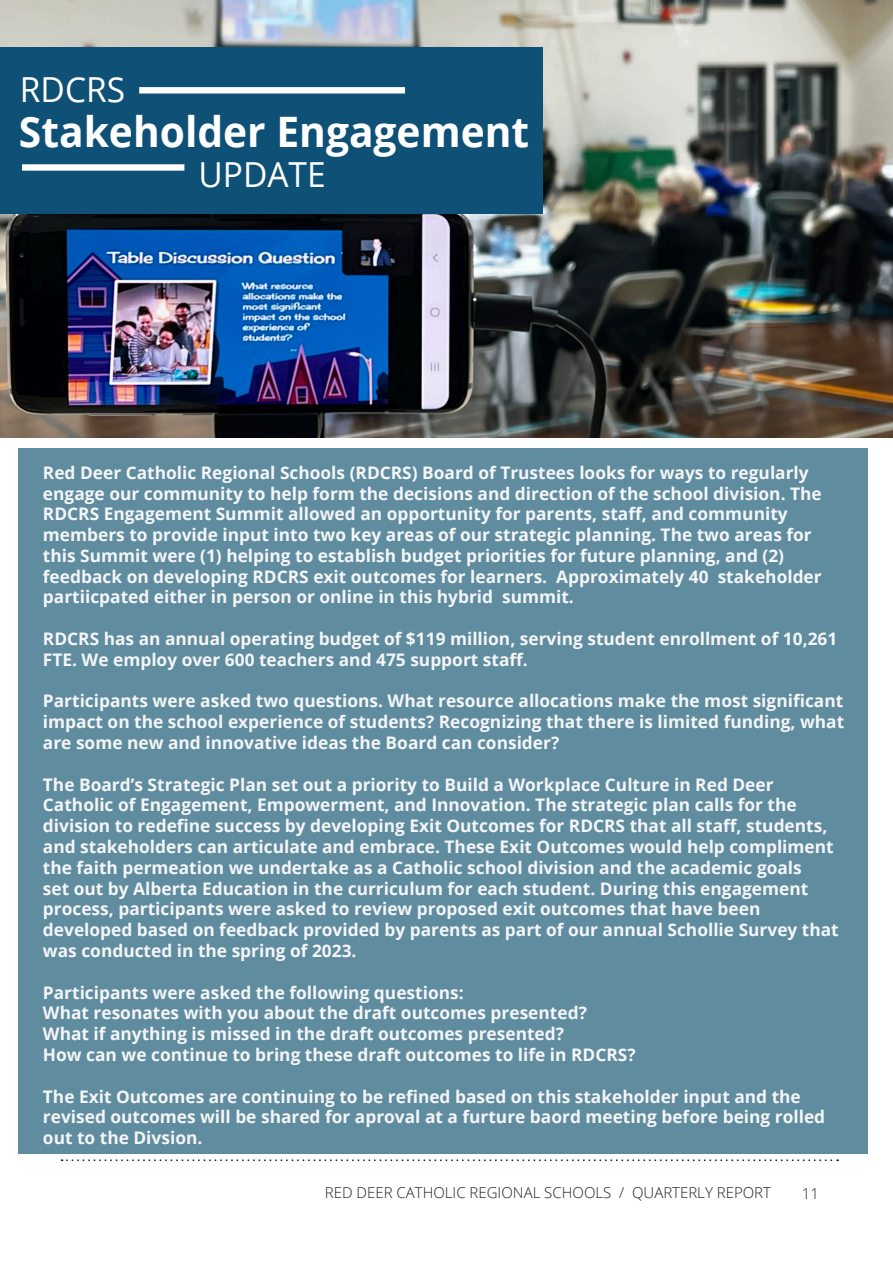
<style>
.page{position:relative;width:893px;height:1263px;background:#fff}
.page>*{position:absolute;margin:0;border:0;box-sizing:border-box;transform-origin:0 0}
.Body_copy{font:700 42px "Open Sans";color:#fff}
.Body_copy-2{font:34.5px "Open Sans";color:#fff}
.Page_Section_Title_-_Black{font:700 17.4px/20.9px "Open Sans";color:#f5f6f7}
.Page_Section_Title_-_Black-2{font:300 15px "Open Sans";color:#231f20}
.Table_of_Contents_Numbers{font:300 15px "Open Sans";color:#231f20}
</style>
<div class="page">
<img style="left:0;top:0;width:893px;height:437px">
<svg style="left:62px;top:1159px;width:776px;height:2px"></svg>
<div style="left:18px;top:449px;width:850px;height:705px;background:#608ca0"></div>
<div style="left:0;top:47px;width:543px;height:166px;background:#0f5176"></div>
<div style="left:22px;top:164px;width:162px;height:7px;background:#fff"></div>
<div style="left:139px;top:87px;width:266px;height:6px;background:#fff"></div>
<p class="Body_copy-2" style="left:20px;top:66px;width:107px">RDCRS</p>
<p class="Body_copy" style="left:19px;top:102px;width:512px">Stakeholder Engagement</p>
<p class="Body_copy-2" style="left:199px;top:151px;width:129px">UPDATE</p>
<p class="Page_Section_Title_-_Black" style="left:43px;top:461px;width:780px">Red Deer Catholic Regional Schools (RDCRS) Board of Trustees looks for ways to regularly engage our community to help form the decisions and direction of the school division. The RDCRS Engagement Summit allowed an opportunity for parents, staff, and community members to provide input into two key areas of our strategic planning. The two areas for this Summit were (1) helping to establish budget priorities for future planning, and (2) feedback on developing RDCRS exit outcomes for learners. Approximately 40 stakeholder partiicpated either in person or online in this hybrid summit.</p>
<p class="Page_Section_Title_-_Black" style="left:43px;top:628px;width:796px">RDCRS has an annual operating budget of $119 million, serving student enrollment of 10,261<br>FTE. We employ over 600 teachers and 475 support staff.</p>
<p class="Page_Section_Title_-_Black" style="left:43px;top:690px;width:803px;text-align:justify">Participants were asked two questions. What resource allocations make the most significant impact on the school experience of students? Recognizing that there is limited funding, what are some new and innovative ideas the Board can consider?</p>
<p class="Page_Section_Title_-_Black" style="left:43px;top:773px;width:797px">The Board’s Strategic Plan set out a priority to Build a Workplace Culture in Red Deer Catholic of Engagement, Empowerment, and Innovation. The strategic plan calls for the division to redefine success by developing Exit Outcomes for RDCRS that all staff, students, and stakeholders can articulate and embrace. These Exit Outcomes would help compliment the faith permeation we undertake as a Catholic school division and the academic goals<br>set out by Alberta Education in the curriculum for each student. During this engagement process, participants were asked to review proposed exit outcomes that have been developed based on feedback provided by parents as part of our annual Schollie Survey that was conducted in the spring of 2023.</p>
<p class="Page_Section_Title_-_Black" style="left:43px;top:981px;width:422px">Participants were asked the following questions:</p>
<p class="Page_Section_Title_-_Black" style="left:43px;top:1002px;width:545px">What resonates with you about the draft outcomes presented?</p>
<p class="Page_Section_Title_-_Black" style="left:43px;top:1023px;width:523px">What if anything is missed in the draft outcomes presented?</p>
<p class="Page_Section_Title_-_Black" style="left:43px;top:1044px;width:594px">How can we continue to bring these draft outcomes to life in RDCRS?</p>
<p class="Page_Section_Title_-_Black" style="left:43px;top:1085px;width:784px">The Exit Outcomes are continuing to be refined based on this stakeholder input and the revised outcomes will be shared for aproval at a furture baord meeting before being rolled out to the Divsion.</p>
<p class="Page_Section_Title_-_Black-2" style="left:325px;top:1182px;width:448px">RED DEER CATHOLIC REGIONAL SCHOOLS / QUARTERLY REPORT</p>
<p class="Table_of_Contents_Numbers" style="left:802px;top:1183px;width:19px">11</p>
</div>
